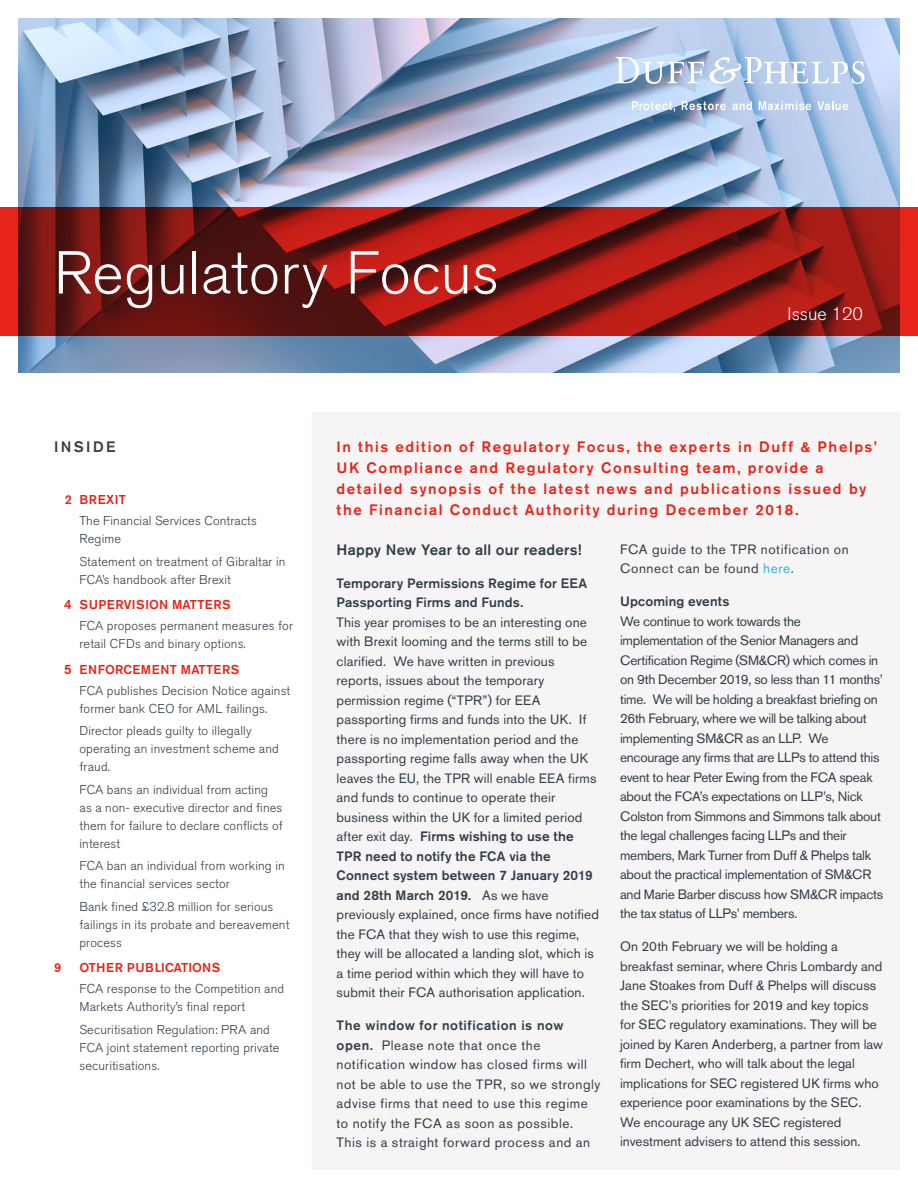
<style>
.page{position:relative;width:918px;height:1188px;background:#fff}
.page>*{position:absolute;margin:0;border:0;box-sizing:border-box;transform-origin:0 0}
.t1{font:300 60px "Akzidenz Grotesk BQ";letter-spacing:.005em;color:#fff}
.t2{font:300 18px "Akzidenz Grotesk BQ";color:#fff}
.t3{font:500 15px/21px "Akzidenz Grotesk BQ";letter-spacing:.105em;color:#e72419}
.Body_Text{font:500 15px "Akzidenz Grotesk BQ";letter-spacing:.015em;color:#313e48}
.Body_Text-2{font:13.5px/19.5px "Akzidenz Grotesk BQ";letter-spacing:.005em;color:#313e48}
.Body_Text-3{font:13.5px/19.5px "Akzidenz Grotesk BQ";letter-spacing:-.02em;color:#313e48}
.Body_Text-4{font:13.5px/19.5px "Akzidenz Grotesk BQ";letter-spacing:.04em;color:#313e48}
.Sub-Heading{font:500 13.5px/19.5px "Akzidenz Grotesk BQ";letter-spacing:.01em;color:#313e48}
.TOC_Articles{font:300 12.75px/18px "Akzidenz Grotesk BQ";letter-spacing:.01em;color:#313e48}
.TOC_Section_Headings{font:500 12.75px "Akzidenz Grotesk BQ";letter-spacing:.03em;color:#e72419}
.TOC_Section_Headings-2{font:500 12.75px "Akzidenz Grotesk BQ";letter-spacing:.01em;color:#e72419}
.s1{font-size:13.5px}
.s2{font-weight:500}
.s3{color:#26b6ea}
</style>
<div class="page">
<img style="left:18px;top:18px;width:882px;height:355px">
<svg style="left:0;top:207px;width:918px;height:128px;background:#851813"></svg>
<div style="left:312px;top:412px;width:588px;height:758px;background:#f6f4f5"></div>
<svg style="left:630px;top:101px;width:218px;height:11px"></svg>
<svg style="left:614px;top:57px;width:251px;height:27px"></svg>
<p class="t1" style="left:54px;top:239px;width:447px">Regulatory Focus</p>
<p class="t2" style="left:788px;top:303px;width:77px">Issue 120</p>
<p class="Body_Text" style="left:54px;top:438px;width:63px">INSIDE</p>
<p class="TOC_Section_Headings" style="left:65px;top:492px;width:63px">2 BREXIT</p>
<p class="TOC_Articles" style="left:80px;top:512px;width:179px">The Financial Services Contracts<br>Regime</p>
<p class="TOC_Articles" style="left:80px;top:552px;width:208px">Statement on treatment of Gibraltar in<br>FCA’s handbook after Brexit</p>
<p class="TOC_Section_Headings" style="left:64px;top:597px;width:168px"><span class="s1">4</span> SUPERVISION MATTERS</p>
<p class="TOC_Articles" style="left:80px;top:617px;width:215px">FCA proposes permanent measures for retail CFDs and binary options.</p>
<p class="TOC_Section_Headings" style="left:64px;top:661px;width:177px"><span class="s1">5</span> ENFORCEMENT MATTERS</p>
<p class="TOC_Articles" style="left:80px;top:681px;width:212px">FCA publishes Decision Notice against former bank CEO for AML failings.</p>
<p class="TOC_Articles" style="left:80px;top:722px;width:201px">Director pleads guilty to illegally operating an investment scheme and fraud.</p>
<p class="TOC_Articles" style="left:80px;top:780px;width:205px">FCA bans an individual from acting as a non- executive director and fines them for failure to declare conflicts of interest</p>
<p class="TOC_Articles" style="left:80px;top:857px;width:207px">FCA ban an individual from working in the financial services sector</p>
<p class="TOC_Articles" style="left:80px;top:897px;width:211px">Bank fined £32.8 million for serious failings in its probate and bereavement process</p>
<p class="TOC_Section_Headings" style="left:54px;top:960px;width:9px">9</p>
<p class="TOC_Section_Headings-2" style="left:80px;top:960px;width:142px">OTHER PUBLICATIONS</p>
<p class="TOC_Articles" style="left:80px;top:980px;width:206px">FCA response to the Competition and<br>Markets Authority’s final report</p>
<p class="TOC_Articles" style="left:80px;top:1020px;width:202px">Securitisation Regulation: PRA and<br>FCA joint statement reporting private securitisations.</p>
<p class="t3" style="left:337px;top:436px;width:542px">In this edition of Regulatory Focus, the experts in Duff &amp; Phelps’ UK Compliance and Regulatory Consulting team, provide a detailed synopsis of the latest news and publications issued by the Financial Conduct Authority during December 2018.</p>
<p class="Body_Text" style="left:337px;top:540px;width:246px">Happy New Year to all our readers!</p>
<p class="Sub-Heading" style="left:337px;top:573px;width:252px">Temporary Permissions Regime for EEA<br>Passporting Firms and Funds.</p>
<p class="Body_Text-2" style="left:337px;top:612px;width:264px">This year promises to be an interesting one with Brexit looming and the terms still to be clarified. We have written in previous reports, issues about the temporary permission regime (“TPR”) for EEA passporting firms and funds into the UK. If there is no implementation period and the passporting regime falls away when the UK leaves the EU, the TPR will enable EEA firms and funds to continue to operate their business within the UK for a limited period after exit day. <span class="s2">Firms wishing to use the TPR need to notify the FCA via the Connect system between 7 January 2019 and 28th March 2019.</span> As we have previously explained, once firms have notified the FCA that they wish to use this regime, they will be allocated a landing slot, which is a time period within which they will have to submit their FCA authorisation application.</p>
<p class="Body_Text-4" style="left:337px;top:1016px;width:265px"><span class="s2">The window for notification is now open.</span> Please note that once the notification window has closed firms will not be able to use the TPR, so we strongly advise firms that need to use this regime to notify the FCA as soon as possible.<br>This is a straight forward process and an</p>
<p class="Body_Text-4" style="left:620px;top:539px;width:230px">FCA guide to the TPR notification on<br>Connect can be found <span class="s3">here</span>.</p>
<p class="Sub-Heading" style="left:620px;top:591px;width:111px">Upcoming events</p>
<p class="Body_Text-3" style="left:620px;top:611px;width:265px">We continue to work towards the implementation of the Senior Managers and Certification Regime (SM&amp;CR) which comes in on 9th December 2019, so less than 11 months’ time. We will be holding a breakfast briefing on 26th February, where we will be talking about implementing SM&amp;CR as an LLP. We encourage any firms that are LLPs to attend this event to hear Peter Ewing from the FCA speak about the FCA’s expectations on LLP’s, Nick Colston from Simmons and Simmons talk about the legal challenges facing LLPs and their members, Mark Turner from Duff &amp; Phelps talk about the practical implementation of SM&amp;CR and Marie Barber discuss how SM&amp;CR impacts the tax status of LLPs’ members.</p>
<p class="Body_Text-2" style="left:620px;top:937px;width:264px">On 20th February we will be holding a breakfast seminar, where Chris Lombardy and Jane Stoakes from Duff &amp; Phelps will discuss the SEC’s priorities for 2019 and key topics for SEC regulatory examinations. They will be joined by Karen Anderberg, a partner from law firm Dechert, who will talk about the legal implications for SEC registered UK firms who experience poor examinations by the SEC.<br>We encourage any UK SEC registered investment advisers to attend this session.</p>
</div>
